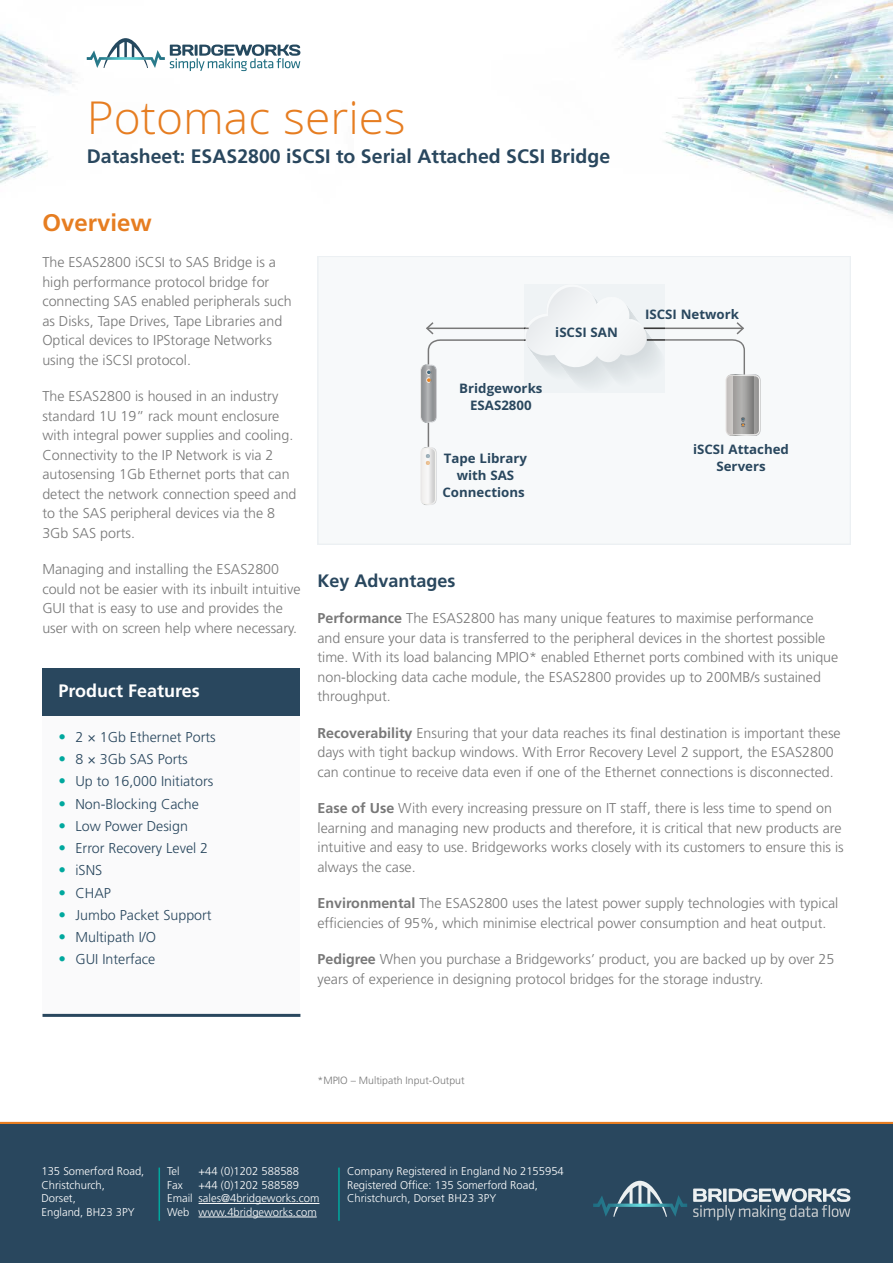
<style>
.page{position:relative;width:893px;height:1263px;background:#fff}
.page>*{position:absolute;margin:0;border:0;box-sizing:border-box;transform-origin:0 0}
.Heading_1_-_Main_Tit{font:300 49.5px "Khula";color:#e67d21}
.Heading_3_-_Subhead{font:700 24px "Frutiger LT Std";color:#e67d21}
.Heading_2_-_Title_St{font:700 19.5px "Frutiger LT Std";color:#29475e}
.Callout_-_Heading{font:700 18px "Frutiger LT Std";color:#fff}
.Heading_4_-_Subhead{font:700 18px "Frutiger LT Std";color:#29475e}
.Paragraph{font:300 14.25px/19.5px "Frutiger LT Std";color:#787878}
.t1{font:300 14.25px "Frutiger LT Std";color:#29475e}
.t2{font:700 14.25px/17.1px "Khula";color:#29475e;text-align:center}
.t3{font:300 11.25px/13.5px "Frutiger LT Std";color:#fff}
.Footnote{font:300 10.5px "Frutiger LT Std";color:#787878}
.s1{font-weight:700}
.s2{font-size:15px;color:#00a89e}
</style>
<div class="page">
<hr style="left:0;top:1122px;width:893px;height:3px;background:#e67d21">
<div style="left:0;top:1125px;width:893px;height:138px;background:#29475e"></div>
<hr style="left:159px;top:1167px;width:1px;height:54px;background:#00a89e">
<hr style="left:338px;top:1167px;width:2px;height:54px;background:#00a89e">
<hr style="left:199px;top:1203px;width:120px;height:1px;background:#fff">
<hr style="left:199px;top:1217px;width:118px;height:1px;background:#fff">
<svg style="left:593px;top:1181px;width:94px;height:36px"></svg>
<svg style="left:693px;top:1188px;width:157px;height:32px"></svg>
<img style="left:0;top:0;width:893px;height:315px">
<svg style="left:87px;top:38px;width:213px;height:33px"></svg>
<div style="left:43px;top:669px;width:257px;height:47px;background:#29475e"></div>
<div style="left:43px;top:716px;width:257px;height:299px;background:#fafafb"></div>
<hr style="left:43px;top:1014px;width:257px;height:3px;background:#29475e">
<div style="left:318px;top:256px;width:532px;height:288px;background:#f7f9fa"></div>
<div style="left:318px;top:256px;width:532px;height:288px;border:2px solid #ecf0f3"></div>
<svg style="left:420px;top:287px;width:341px;height:218px"></svg>
<h1 class="Heading_1_-_Main_Tit" style="left:87px;top:88px;width:320px">Potomac series</h1>
<h2 class="Heading_2_-_Title_St" style="left:87px;top:144px;width:525px">Datasheet: ESAS2800 iSCSI to Serial Attached SCSI Bridge</h2>
<h3 class="Heading_3_-_Subhead" style="left:42px;top:208px;width:111px">Overview</h3>
<p class="Paragraph" style="left:42px;top:253px;width:251px">The ESAS2800 iSCSI to SAS Bridge is a high performance protocol bridge for connecting SAS enabled peripherals such as Disks, Tape Drives, Tape Libraries and Optical devices to IPStorage Networks using the iSCSI protocol.</p>
<p class="Paragraph" style="left:42px;top:387px;width:256px">The ESAS2800 is housed in an industry standard 1U 19” rack mount enclosure with integral power supplies and cooling.<br>Connectivity to the IP Network is via 2 autosensing 1Gb Ethernet ports that can detect the network connection speed and to the SAS peripheral devices via the 8<br>3Gb SAS ports.</p>
<p class="Paragraph" style="left:42px;top:560px;width:260px">Managing and installing the ESAS2800 could not be easier with its inbuilt intuitive GUI that is easy to use and provides the user with on screen help where necessary.</p>
<h4 class="Heading_4_-_Subhead" style="left:317px;top:570px;width:140px">Key Advantages</h4>
<p class="t2" style="left:645px;top:306px;width:95px">ISCSI Network</p>
<p class="t2" style="left:555px;top:323px;width:64px">iSCSI SAN</p>
<p class="t2" style="left:459px;top:379px;width:85px">Bridgeworks<br>ESAS2800</p>
<p class="t2" style="left:442px;top:449px;width:86px">Tape Library with SAS<br>Connections</p>
<p class="t2" style="left:693px;top:440px;width:97px">iSCSI Attached<br>Servers</p>
<p class="Paragraph" style="left:317px;top:609px;width:522px"><span class="s1">Performance</span> The ESAS2800 has many unique features to maximise performance and ensure your data is transferred to the peripheral devices in the shortest possible time. With its load balancing MPIO* enabled Ethernet ports combined with its unique non-blocking data cache module, the ESAS2800 provides up to 200MB/s sustained throughput.</p>
<p class="Paragraph" style="left:317px;top:723px;width:525px"><span class="s1">Recoverability</span> Ensuring that your data reaches its final destination is important these days with tight backup windows. With Error Recovery Level 2 support, the ESAS2800 can continue to receive data even if one of the Ethernet connections is disconnected.</p>
<p class="Paragraph" style="left:317px;top:799px;width:528px"><span class="s1">Ease of Use</span> With every increasing pressure on IT staff, there is less time to spend on learning and managing new products and therefore, it is critical that new products are intuitive and easy to use. Bridgeworks works closely with its customers to ensure this is always the case.</p>
<p class="Paragraph" style="left:317px;top:894px;width:522px"><span class="s1">Environmental</span> The ESAS2800 uses the latest power supply technologies with typical efficiencies of 95%, which minimise electrical power consumption and heat output.</p>
<p class="Paragraph" style="left:317px;top:950px;width:518px"><span class="s1">Pedigree</span> When you purchase a Bridgeworks’ product, you are backed up by over 25 years of experience in designing protocol bridges for the storage industry.</p>
<h5 class="Callout_-_Heading" style="left:58px;top:680px;width:143px">Product Features</h5>
<p class="t1" style="left:58px;top:729px;width:159px"><span class="s2">•</span> 2 × 1Gb Ethernet Ports</p>
<p class="t1" style="left:58px;top:751px;width:131px"><span class="s2">•</span> 8 × 3Gb SAS Ports</p>
<p class="t1" style="left:58px;top:773px;width:156px"><span class="s2">•</span> Up to 16,000 Initiators</p>
<p class="t1" style="left:58px;top:795px;width:142px"><span class="s2">•</span> Non-Blocking Cache</p>
<p class="t1" style="left:58px;top:818px;width:131px"><span class="s2">•</span> Low Power Design</p>
<p class="t1" style="left:58px;top:840px;width:151px"><span class="s2">•</span> Error Recovery Level 2</p>
<p class="t1" style="left:58px;top:862px;width:45px"><span class="s2">•</span> iSNS</p>
<p class="t1" style="left:58px;top:884px;width:54px"><span class="s2">•</span> CHAP</p>
<p class="t1" style="left:58px;top:907px;width:155px"><span class="s2">•</span> Jumbo Packet Support</p>
<p class="t1" style="left:58px;top:929px;width:99px"><span class="s2">•</span> Multipath I/O</p>
<p class="t1" style="left:58px;top:951px;width:98px"><span class="s2">•</span> GUI Interface</p>
<p class="Footnote" style="left:317px;top:1075px;width:149px">*MPIO – Multipath Input-Output</p>
<p class="t3" style="left:41px;top:1165px;width:104px">135 Somerford Road,<br>Christchurch,<br>Dorset,<br>England, BH23 3PY</p>
<p class="t3" style="left:347px;top:1165px;width:218px">Company Registered in England No 2155954<br>Registered Office: 135 Somerford Road,<br>Christchurch, Dorset BH23 3PY</p>
<p class="t3" style="left:167px;top:1165px;width:14px">Tel</p>
<p class="t3" style="left:199px;top:1165px;width:102px">+44 (0)1202 588588</p>
<p class="t3" style="left:167px;top:1178px;width:17px">Fax</p>
<p class="t3" style="left:167px;top:1178px;width:154px;text-indent:31px">+44 (0)1202 588589<br>Email sales@4bridgeworks.com<br>Web www.4bridgeworks.com</p>
</div>
